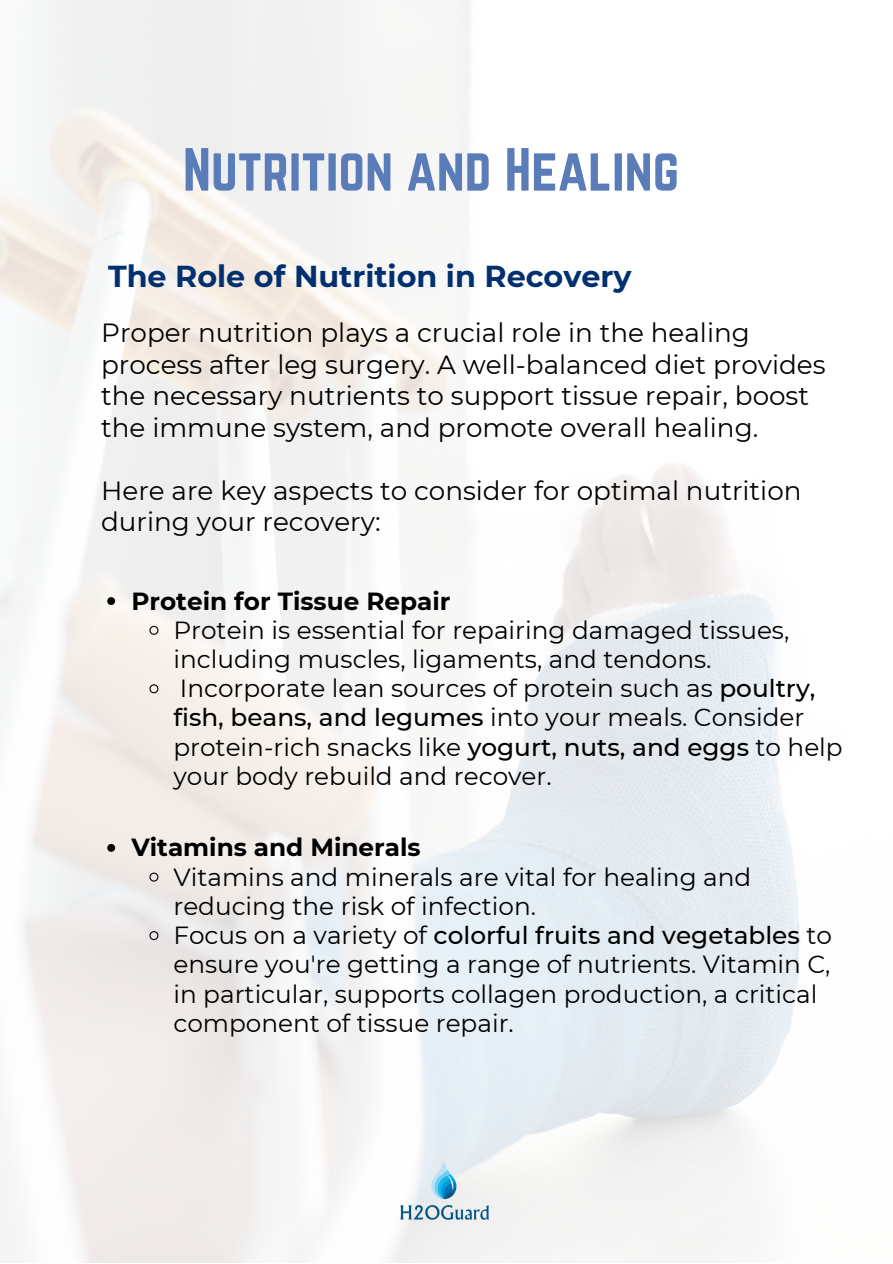
<style>
.page{position:relative;width:893px;height:1264px;background:#fff}
.page>*{position:absolute;margin:0;border:0;box-sizing:border-box;transform-origin:0 0}
.t1{font:53.25px "Norwester";color:#5a7db9}
.t2{font:700 30.3px "Montserrat";color:#003070}
.t3{font:26.25px/31.5px "Montserrat";color:#000}
.t4{font:24.75px/29.2px "Montserrat";color:#000}
.t5{font:700 24.75px "Montserrat";color:#000}
.s1{font-weight:500}
</style>
<div class="page">
<img style="left:0;top:0;width:802px;height:1262px">
<svg style="left:107px;top:597px;width:8px;height:8px"></svg>
<svg style="left:149px;top:625px;width:10px;height:10px"></svg>
<svg style="left:149px;top:683px;width:10px;height:11px"></svg>
<svg style="left:107px;top:844px;width:8px;height:7px"></svg>
<svg style="left:149px;top:871px;width:10px;height:11px"></svg>
<svg style="left:149px;top:930px;width:10px;height:10px"></svg>
<img style="left:391px;top:1153px;width:111px;height:87px">
<p class="t1" style="left:183px;top:137px;width:498px">Nutrition and Healing</p>
<p class="t2" style="left:108px;top:258px;width:525px">The Role of Nutrition in Recovery</p>
<p class="t3" style="left:101px;top:317px;width:725px">Proper nutrition plays a crucial role in the healing process after leg surgery. A well-balanced diet provides the necessary nutrients to support tissue repair, boost the immune system, and promote overall healing.</p>
<p class="t3" style="left:101px;top:475px;width:701px">Here are key aspects to consider for optimal nutrition during your recovery:</p>
<p class="t5" style="left:131px;top:585px;width:321px">Protein for Tissue Repair</p>
<p class="t4" style="left:173px;top:615px;width:617px">Protein is essential for repairing damaged tissues, including muscles, ligaments, and tendons.</p>
<p class="t4" style="left:173px;top:673px;width:670px">Incorporate lean sources of protein such as <span class="s1">poultry, fish, beans, and legumes</span> into your meals. Consider protein-rich snacks like <span class="s1">yogurt, nuts, and eggs</span> to help your body rebuild and recover.</p>
<p class="t5" style="left:131px;top:832px;width:291px">Vitamins and Minerals</p>
<p class="t4" style="left:173px;top:862px;width:579px">Vitamins and minerals are vital for healing and reducing the risk of infection.</p>
<p class="t4" style="left:173px;top:920px;width:660px">Focus on a variety of <span class="s1">colorful fruits and vegetables</span> to ensure you're getting a range of nutrients. Vitamin C, in particular, supports collagen production, a critical component of tissue repair.</p>
</div>
